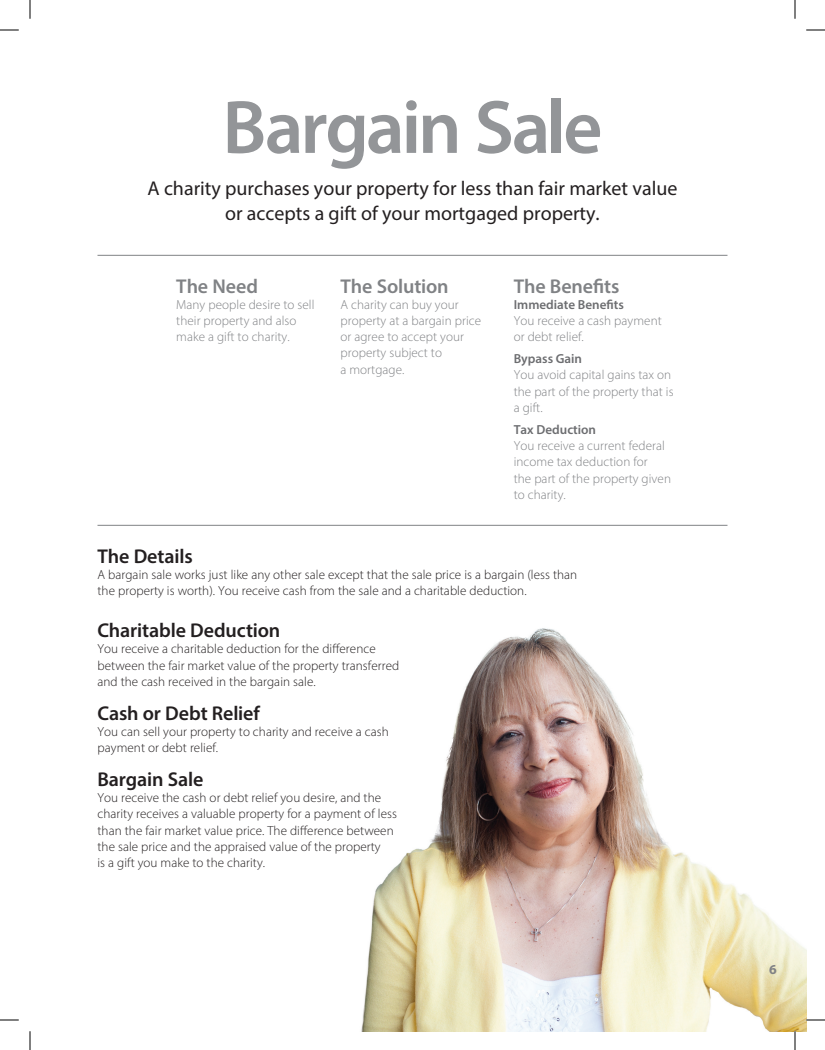
<style>
.page{position:relative;width:825px;height:1050px;background:#fff}
.page>*{position:absolute;margin:0;border:0;box-sizing:border-box;transform-origin:0 0}
.Heads{font:600 76.25px "Myriad Pro";letter-spacing:-.04em;color:#939598}
.Descriptive_Copy{font:20px/25px "Myriad Pro";color:#231f20;text-align:center}
.Subheads{font:600 20px "Myriad Pro";letter-spacing:-.005em;color:#231f20}
.Subheads-2{font:600 20px "Myriad Pro";letter-spacing:-.005em;color:#808285}
.t1{font:700 13.75px "Myriad Pro";color:#808285}
.Body_Copy{font:300 13.12px/16.2px "Myriad Pro";letter-spacing:.005em;color:#231f20}
.Inset_Body{font:300 13.12px/16.2px "Myriad Pro";letter-spacing:.005em;color:#808285}
.Inset_Subhead_in_Bod{font:600 13.12px "Myriad Pro";color:#6c6d70}
</style>
<div class="page">
<hr style="left:98px;top:255px;width:630px;height:1px;background:#808285">
<hr style="left:98px;top:525px;width:630px;height:1px;background:#808285">
<img style="left:361px;top:628px;width:445px;height:403px">
<svg style="left:0;top:29px;width:19px;height:2px"></svg>
<svg style="left:806px;top:29px;width:19px;height:2px"></svg>
<svg style="left:0;top:1019px;width:19px;height:2px"></svg>
<svg style="left:806px;top:1019px;width:19px;height:2px"></svg>
<svg style="left:29px;top:0;width:2px;height:19px"></svg>
<svg style="left:29px;top:1031px;width:2px;height:19px"></svg>
<svg style="left:794px;top:0;width:2px;height:19px"></svg>
<svg style="left:794px;top:1031px;width:2px;height:19px"></svg>
<p class="Heads" style="left:222px;top:79px;width:382px">Bargain Sale</p>
<p class="Descriptive_Copy" style="left:148px;top:175px;width:531px">A charity purchases your property for less than fair market value or accepts a gift of your mortgaged property.</p>
<p class="Subheads-2" style="left:176px;top:273px;width:83px">The Need</p>
<p class="Inset_Body" style="left:176px;top:296px;width:140px">Many people desire to sell their property and also make a gift to charity.</p>
<p class="Subheads-2" style="left:340px;top:273px;width:110px">The Solution</p>
<p class="Inset_Body" style="left:340px;top:296px;width:142px">A charity can buy your property at a bargain price or agree to accept your property subject to<br>a mortgage.</p>
<p class="Subheads-2" style="left:514px;top:273px;width:107px">The Benefits</p>
<p class="Inset_Subhead_in_Bod" style="left:514px;top:296px;width:112px">Immediate Benefits</p>
<p class="Inset_Body" style="left:514px;top:312px;width:150px">You receive a cash payment or debt relief.</p>
<p class="Inset_Subhead_in_Bod" style="left:514px;top:350px;width:70px">Bypass Gain</p>
<p class="Inset_Body" style="left:514px;top:367px;width:161px">You avoid capital gains tax on the part of the property that is a gift.</p>
<p class="Inset_Subhead_in_Bod" style="left:514px;top:421px;width:84px">Tax Deduction</p>
<p class="Inset_Body" style="left:514px;top:437px;width:159px">You receive a current federal income tax deduction for<br>the part of the property given to charity.</p>
<p class="Subheads" style="left:98px;top:543px;width:97px">The Details</p>
<p class="Body_Copy" style="left:98px;top:566px;width:481px">A bargain sale works just like any other sale except that the sale price is a bargain (less than the property is worth). You receive cash from the sale and a charitable deduction.</p>
<p class="Subheads" style="left:97px;top:618px;width:184px">Charitable Deduction</p>
<p class="Body_Copy" style="left:98px;top:641px;width:303px">You receive a charitable deduction for the difference between the fair market value of the property transferred and the cash received in the bargain sale.</p>
<p class="Subheads" style="left:98px;top:700px;width:164px">Cash or Debt Relief</p>
<p class="Body_Copy" style="left:98px;top:723px;width:293px">You can sell your property to charity and receive a cash payment or debt relief.</p>
<p class="Subheads" style="left:98px;top:767px;width:107px">Bargain Sale</p>
<p class="Body_Copy" style="left:98px;top:790px;width:301px">You receive the cash or debt relief you desire, and the charity receives a valuable property for a payment of less than the fair market value price. The difference between the sale price and the appraised value of the property<br>is a gift you make to the charity.</p>
<p class="t1" style="left:769px;top:960px;width:9px">6</p>
</div>
